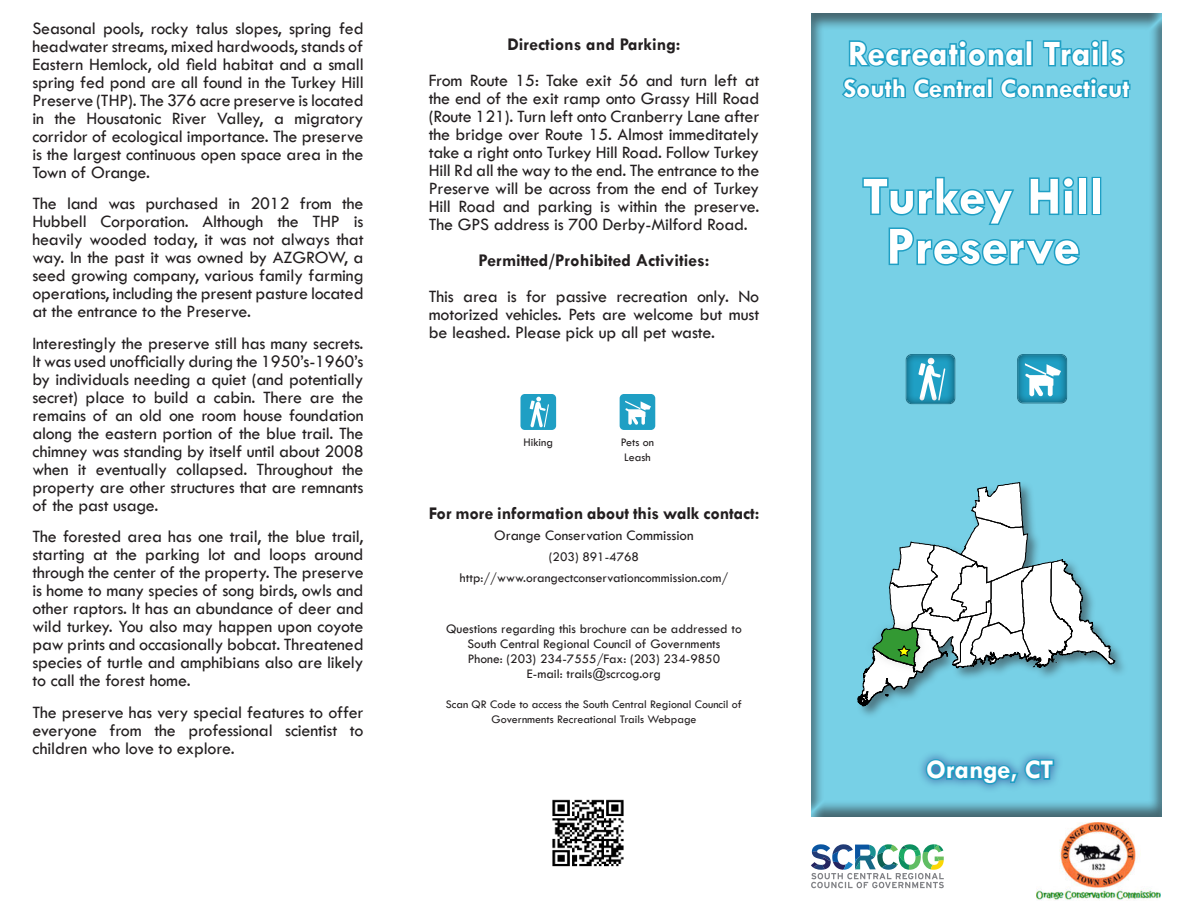
<style>
.page{position:relative;width:1188px;height:918px;background:#fff}
.page>*{position:absolute;margin:0;border:0;box-sizing:border-box;transform-origin:0 0}
.t1{font:700 54px/50.1px "Tw Cen";color:#fff;text-align:center}
.t2{font:700 36px "Tw Cen";color:#fff}
.t3{font:700 27px "Tw Cen";color:#fff}
.t4{font:18px/18px "Tw Cen";letter-spacing:-.01em;color:#231f20;text-align:justify}
.t5{font:700 18px "Tw Cen";color:#231f20}
.t6{font:15px "Tw Cen";color:#231f20}
.t7{font:13.5px/15px "Tw Cen";color:#231f20;text-align:center}
.t8{font:12px/15px "Tw Cen";color:#231f20;text-align:center}
</style>
<div class="page">
<svg style="left:811px;top:13px;width:351px;height:804px;background:#72c7dc"></svg>
<div style="left:916px;top:749px;width:148px;height:45px;background:#253f8e;opacity:.75"></div>
<svg style="left:924px;top:757px;width:132px;height:30px;background:#49abcd"></svg>
<div style="left:1078px;top:177px;width:9px;height:38px;border:3px solid #1f9fc4"></div>
<div style="left:1092px;top:177px;width:9px;height:38px;border:3px solid #1f9fc4"></div>
<svg style="left:861px;top:174px;width:221px;height:94px;background:#5ec2dc"></svg>
<svg style="left:847px;top:37px;width:178px;height:32px;background:#50bad7"></svg>
<div style="left:1025px;top:40px;width:8px;height:26px;border:3px solid #1f9fc4"></div>
<svg style="left:1041px;top:37px;width:86px;height:32px;background:#51bbd7"></svg>
<svg style="left:840px;top:76px;width:148px;height:25px;background:#4ab7d4"></svg>
<div style="left:987px;top:78px;width:6px;height:20px;border:3px solid #1f9fc4"></div>
<svg style="left:998px;top:75px;width:134px;height:26px;background:#4cb8d5"></svg>
<img style="left:552px;top:799px;width:72px;height:68px">
<div style="left:841px;top:471px;width:291px;height:245px;background:#77d0e6"></div>
<svg style="left:858px;top:482px;width:257px;height:224px"></svg>
<svg style="left:811px;top:844px;width:133px;height:45px"></svg>
<svg style="left:904px;top:354px;width:52px;height:52px;background:#4caac4"></svg>
<div style="left:520px;top:394px;width:36px;height:36px;background:#1f9fc4;border-radius:4px"></div>
<svg style="left:530px;top:397px;width:19px;height:30px"></svg>
<img style="left:1037px;top:823px;width:123px;height:77px">
<svg style="left:1015px;top:353px;width:52px;height:52px"></svg>
<div style="left:620px;top:394px;width:35px;height:36px;background:#1f9fc4;border-radius:4px"></div>
<svg style="left:625px;top:401px;width:26px;height:24px"></svg>
<p class="t4" style="left:32px;top:20px;width:333px">Seasonal pools, rocky talus slopes, spring fed headwater streams, mixed hardwoods, stands of Eastern Hemlock, old field habitat and a small spring fed pond are all found in the Turkey Hill Preserve (THP). The 376 acre preserve is located in the Housatonic River Valley, a migratory corridor of ecological importance. The preserve is the largest continuous open space area in the Town of Orange.</p>
<p class="t4" style="left:32px;top:195px;width:333px">The land was purchased in 2012 from the Hubbell Corporation. Although the THP is heavily wooded today, it was not always that way. In the past it was owned by AZGROW, a seed growing company, various family farming operations, including the present pasture located at the entrance to the Preserve.</p>
<p class="t4" style="left:32px;top:335px;width:333px">Interestingly the preserve still has many secrets.<br>It was used unofficially during the 1950’s-1960’s by individuals needing a quiet (and potentially secret) place to build a cabin. There are the remains of an old one room house foundation along the eastern portion of the blue trail. The chimney was standing by itself until about 2008 when it eventually collapsed. Throughout the property are other structures that are remnants of the past usage.</p>
<p class="t4" style="left:32px;top:528px;width:333px">The forested area has one trail, the blue trail, starting at the parking lot and loops around through the center of the property. The preserve is home to many species of song birds, owls and other raptors. It has an abundance of deer and wild turkey. You also may happen upon coyote paw prints and occasionally bobcat. Threatened species of turtle and amphibians also are likely to call the forest home.</p>
<p class="t4" style="left:32px;top:704px;width:333px">The preserve has very special features to offer everyone from the professional scientist to children who love to explore.</p>
<p class="t5" style="left:507px;top:37px;width:175px">Directions and Parking:</p>
<p class="t4" style="left:429px;top:72px;width:332px">From Route 15: Take exit 56 and turn left at the end of the exit ramp onto Grassy Hill Road (Route 121). Turn left onto Cranberry Lane after the bridge over Route 15. Almost immeditately take a right onto Turkey Hill Road. Follow Turkey Hill Rd all the way to the end. The entrance to the Preserve will be across from the end of Turkey Hill Road and parking is within the preserve.<br>The GPS address is 700 Derby-Milford Road.</p>
<p class="t5" style="left:479px;top:253px;width:232px">Permitted/Prohibited Activities:</p>
<p class="t4" style="left:429px;top:288px;width:332px">This area is for passive recreation only. No motorized vehicles. Pets are welcome but must be leashed. Please pick up all pet waste.</p>
<p class="t8" style="left:523px;top:435px;width:31px">Hiking</p>
<p class="t8" style="left:621px;top:436px;width:35px;text-align:left">Pets on<br>Leash</p>
<p class="t5" style="left:429px;top:505px;width:332px">For more information about this walk contact:</p>
<p class="t6" style="left:494px;top:529px;width:201px">Orange Conservation Commission</p>
<p class="t7" style="left:460px;top:546px;width:270px;line-height:21px">(203) 891-4768 http://www.orangectconservationcommission.com/</p>
<p class="t7" style="left:446px;top:622px;width:297px">Questions regarding this brochure can be addressed to South Central Regional Council of Governments<br>Phone: (203) 234-7555/Fax: (203) 234-9850<br>E-mail: trails@scrcog.org</p>
<p class="t8" style="left:446px;top:697px;width:298px">Scan QR Code to access the South Central Regional Council of<br>Governments Recreational Trails Webpage</p>
<h2 class="t2" style="left:848px;top:38px;width:278px">Recreational Trails</h2>
<h3 class="t3" style="left:843px;top:76px;width:288px">South Central Connecticut</h3>
<h1 class="t1" style="left:863px;top:173px;width:242px">Turkey Hill<br>Preserve</h1>
<h3 class="t3" style="left:926px;top:758px;width:129px">Orange, CT</h3>
</div>
